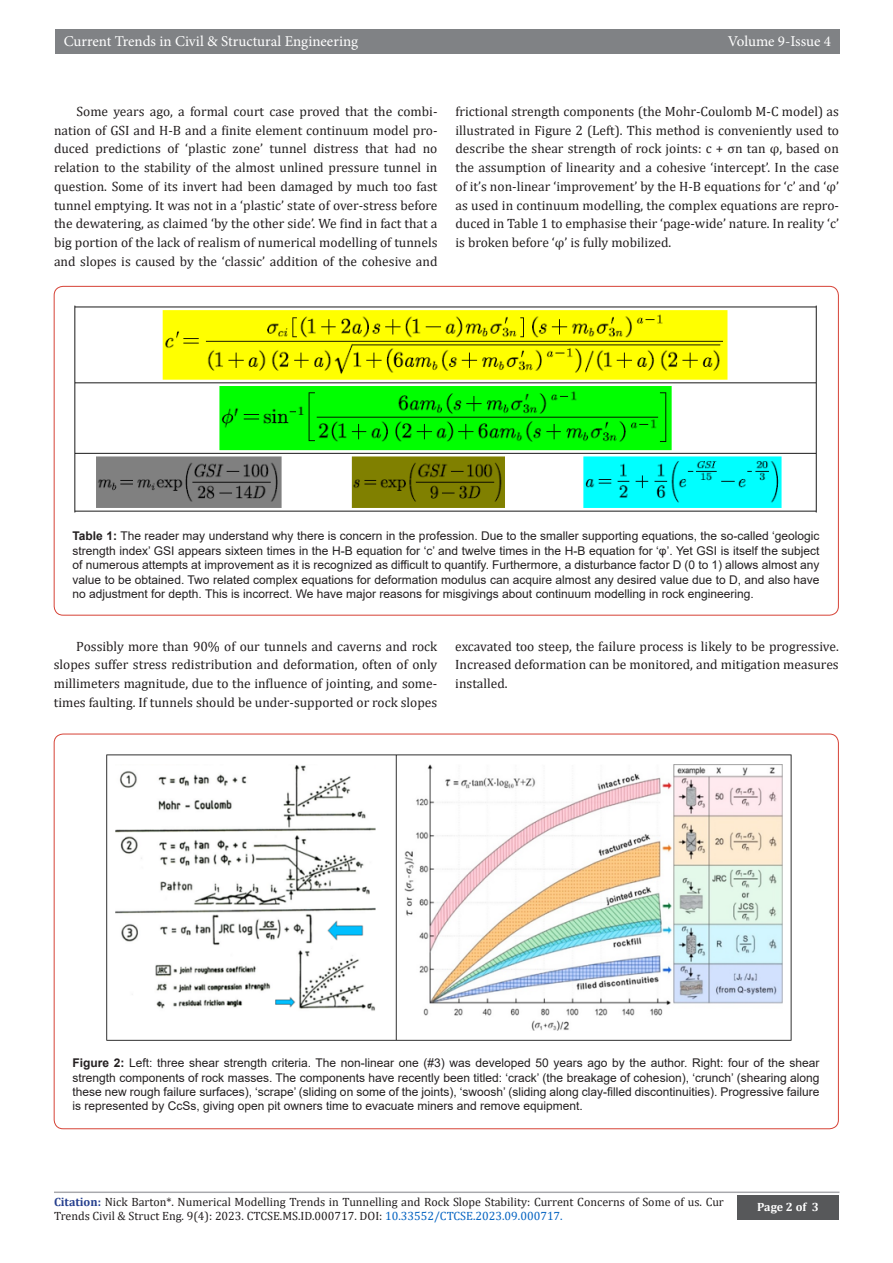
<style>
.page{position:relative;width:893px;height:1263px;background:#fff}
.page>*{position:absolute;margin:0;border:0;box-sizing:border-box;transform-origin:0 0}
.t1{font:15px "Minion Pro";color:#fff}
.t2{font:13.5px/18.8px "Cambria";color:#231f20;text-align:justify}
.t3{font:12px/14.4px "Arial";color:#231f20;text-align:justify}
.t4{font:12px/14.4px "Cambria";color:#231f20}
.t5{font:700 12px "Cambria";color:#fff}
.s1{font-weight:700}
.s2{font-weight:700;color:#253f8e}
.s3{color:#0563c1}
</style>
<div class="page">
<div style="left:55px;top:29px;width:785px;height:25px;background:#808285"></div>
<hr style="left:54px;top:1191px;width:785px;height:2px;background:#a8a9ad">
<div style="left:737px;top:1195px;width:102px;height:25px;background:#57585a"></div>
<img style="left:74px;top:305px;width:743px;height:208px">
<img style="left:106px;top:754px;width:686px;height:287px">
<p class="t1" style="left:64px;top:31px;width:296px">Current Trends in Civil &amp; Structural Engineering</p>
<p class="t1" style="left:728px;top:31px;width:105px">Volume 9-Issue 4</p>
<p class="t2" style="left:54px;top:102px;width:385px;text-indent:22px">Some years ago, a formal court case proved that the combi&shy;nation of GSI and H-B and a finite element continuum model pro&shy;duced predictions of ‘plastic zone’ tunnel distress that had no relation to the stability of the almost unlined pressure tunnel in question. Some of its invert had been damaged by much too fast tunnel emptying. It was not in a ‘plastic’ state of over-stress before the dewatering, as claimed ‘by the other side’. We find in fact that a big portion of the lack of realism of numerical modelling of tunnels and slopes is caused by the ‘classic’ addition of the cohesive and</p>
<p class="t2" style="left:455px;top:102px;width:385px">frictional strength components (the Mohr-Coulomb M-C model) as illustrated in Figure 2 (Left). This method is conveniently used to describe the shear strength of rock joints: c + σn tan φ, based on the assumption of linearity and a cohesive ‘intercept’. In the case of it’s non-linear ‘improvement’ by the H-B equations for ‘c’ and ‘φ’ as used in continuum modelling, the complex equations are repro&shy;duced in Table 1 to emphasise their ‘page-wide’ nature. In reality ‘c’ is broken before ‘φ’ is fully mobilized.</p>
<p class="t3" style="left:73px;top:529px;width:748px"><span class="s1">Table 1:</span> The reader may understand why there is concern in the profession. Due to the smaller supporting equations, the so-called ‘geologic strength index’ GSI appears sixteen times in the H-B equation for ‘c’ and twelve times in the H-B equation for ‘φ’. Yet GSI is itself the subject of numerous attempts at improvement as it is recognized as difficult to quantify. Furthermore, a disturbance factor D (0 to 1) allows almost any value to be obtained. Two related complex equations for deformation modulus can acquire almost any desired value due to D, and also have no adjustment for depth. This is incorrect. We have major reasons for misgivings about continuum modelling in rock engineering.</p>
<p class="t2" style="left:54px;top:636px;width:385px;text-indent:22px">Possibly more than 90% of our tunnels and caverns and rock slopes suffer stress redistribution and deformation, often of only millimeters magnitude, due to the influence of jointing, and some&shy;times faulting. If tunnels should be under-supported or rock slopes</p>
<p class="t2" style="left:455px;top:636px;width:385px">excavated too steep, the failure process is likely to be progressive.<br>Increased deformation can be monitored, and mitigation measures installed.</p>
<p class="t3" style="left:73px;top:1056px;width:748px"><span class="s1">Figure 2:</span> Left: three shear strength criteria. The non-linear one (#3) was developed 50 years ago by the author. Right: four of the shear strength components of rock masses. The components have recently been titled: ‘crack’ (the breakage of cohesion), ‘crunch’ (shearing along these new rough failure surfaces), ‘scrape’ (sliding on some of the joints), ‘swoosh’ (sliding along clay-filled discontinuities). Progressive failure is represented by CcSs, giving open pit owners time to evacuate miners and remove equipment.</p>
<p class="t4" style="left:54px;top:1194px;width:671px"><span class="s2">Citation:</span> Nick Barton*. Numerical Modelling Trends in Tunnelling and Rock Slope Stability: Current Concerns of Some of us. Cur<br>Trends Civil &amp; Struct Eng. 9(4): 2023. CTCSE.MS.ID.000717. DOI: <span class="s3">10.33552/CTCSE.2023.09.000717.</span></p>
<p class="t5" style="left:757px;top:1198px;width:63px">Page 2 of 3</p>
</div>
